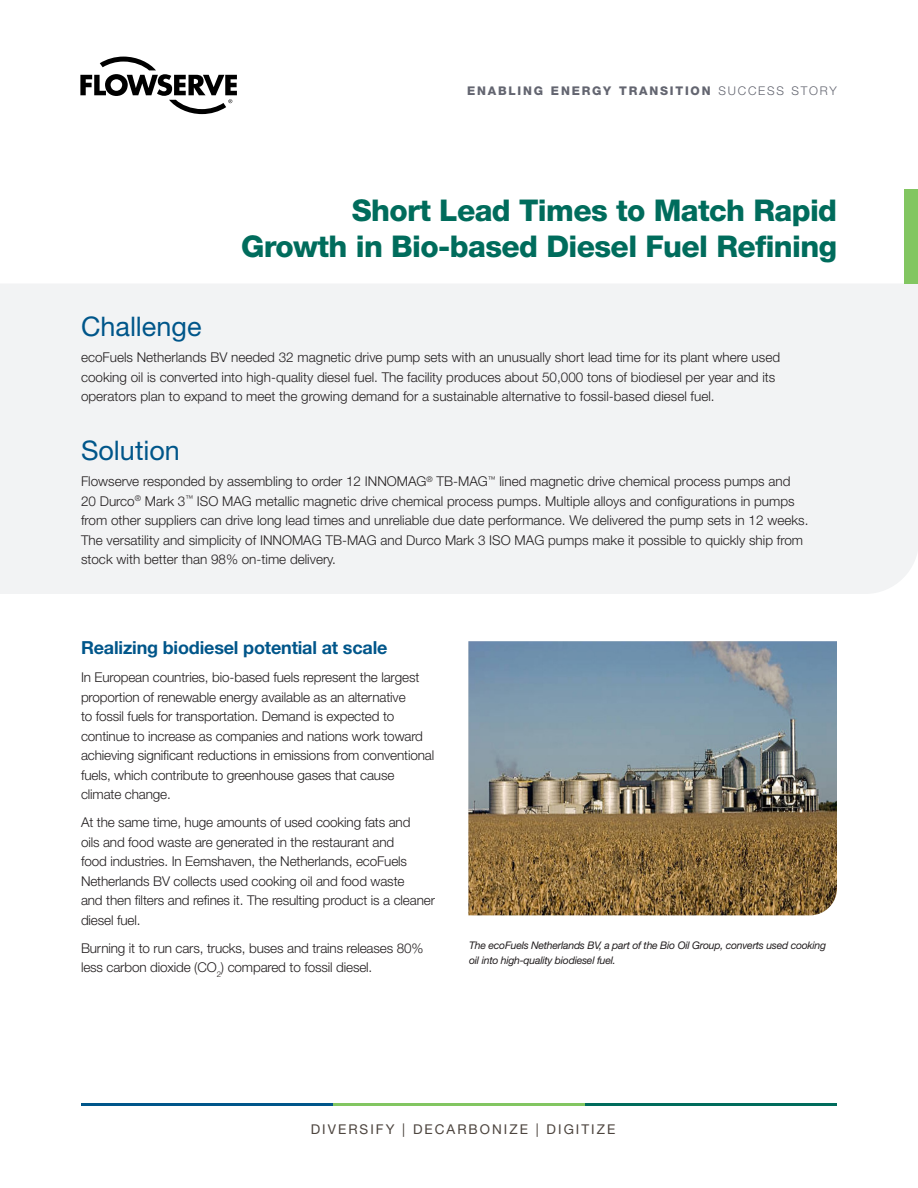
<style>
.page{position:relative;width:918px;height:1188px;background:#fff}
.page>*{position:absolute;margin:0;border:0;box-sizing:border-box;transform-origin:0 0}
.Brochure_Subhead_Tit{font:800 30px/36px "Helvetica Neue LT Std";letter-spacing:-.02em;color:#006c5c;text-align:right}
.Headline_Level_2__bl{font:27px "Helvetica Neue LT Std";color:#00568a}
.Subhead_Level_1__blu{font:700 18px "Helvetica Neue LT Std";letter-spacing:-.01em;color:#00568a}
.Body_copy{font:300 13.5px/19.5px "Helvetica Neue LT Std";color:#231f20}
.t1{font:13.5px "Helvetica Neue LT Std";letter-spacing:.15em;color:#4d453f}
.t2{font:800 12px "Helvetica Neue LT Std";letter-spacing:.15em;color:#636570}
.Footnote{font:italic 10.5px/15px "Helvetica Neue LT Std";letter-spacing:-.025em;color:#231f20}
.s1{font-weight:300}
</style>
<div class="page">
<div style="left:0;top:284px;width:918px;height:310px;background:#f2f3f4"></div>
<img style="left:468px;top:641px;width:369px;height:274px">
<div style="left:904px;top:189px;width:14px;height:95px;background:#82c661"></div>
<svg style="left:80px;top:57px;width:157px;height:57px"></svg>
<hr style="left:81px;top:1103px;width:252px;height:2px;background:#00568a">
<hr style="left:333px;top:1103px;width:252px;height:2px;background:#82c661">
<hr style="left:585px;top:1103px;width:252px;height:2px;background:#006c5c">
<p class="t2" style="left:467px;top:84px;width:371px">ENABLING ENERGY TRANSITION <span class="s1">SUCCESS STORY</span></p>
<p class="Brochure_Subhead_Tit" style="left:241px;top:192px;width:598px">Short Lead Times to Match Rapid<br>Growth in Bio-based Diesel Fuel Refining</p>
<p class="Headline_Level_2__bl" style="left:81px;top:310px;width:122px">Challenge</p>
<p class="Body_copy" style="left:81px;top:347px;width:701px">ecoFuels Netherlands BV needed 32 magnetic drive pump sets with an unusually short lead time for its plant where used cooking oil is converted into high-quality diesel fuel. The facility produces about 50,000 tons of biodiesel per year and its operators plan to expand to meet the growing demand for a sustainable alternative to fossil-based diesel fuel.</p>
<p class="Headline_Level_2__bl" style="left:81px;top:434px;width:101px">Solution</p>
<p class="Body_copy" style="left:81px;top:471px;width:729px">Flowserve responded by assembling to order 12 INNOMAG<sup>®</sup> TB-MAG<sup>™</sup> lined magnetic drive chemical process pumps and 20 Durco<sup>®</sup> Mark 3<sup>™</sup> ISO MAG metallic magnetic drive chemical process pumps. Multiple alloys and configurations in pumps from other suppliers can drive long lead times and unreliable due date performance. We delivered the pump sets in 12 weeks.<br>The versatility and simplicity of INNOMAG TB-MAG and Durco Mark 3 ISO MAG pumps make it possible to quickly ship from stock with better than 98% on-time delivery.</p>
<p class="Subhead_Level_1__blu" style="left:81px;top:637px;width:308px">Realizing biodiesel potential at scale</p>
<p class="Body_copy" style="left:81px;top:667px;width:355px">In European countries, bio-based fuels represent the largest proportion of renewable energy available as an alternative<br>to fossil fuels for transportation. Demand is expected to continue to increase as companies and nations work toward achieving significant reductions in emissions from conventional fuels, which contribute to greenhouse gases that cause climate change.</p>
<p class="Body_copy" style="left:81px;top:812px;width:355px">At the same time, huge amounts of used cooking fats and<br>oils and food waste are generated in the restaurant and<br>food industries. In Eemshaven, the Netherlands, ecoFuels Netherlands BV collects used cooking oil and food waste<br>and then filters and refines it. The resulting product is a cleaner diesel fuel.</p>
<p class="Body_copy" style="left:81px;top:938px;width:344px">Burning it to run cars, trucks, buses and trains releases 80% less carbon dioxide (CO<sub>2</sub>) compared to fossil diesel.</p>
<p class="Footnote" style="left:469px;top:938px;width:358px">The ecoFuels Netherlands BV, a part of the Bio Oil Group, converts used cooking oil into high-quality biodiesel fuel.</p>
<p class="t1" style="left:311px;top:1122px;width:306px">DIVERSIFY | DECARBONIZE | DIGITIZE</p>
</div>
